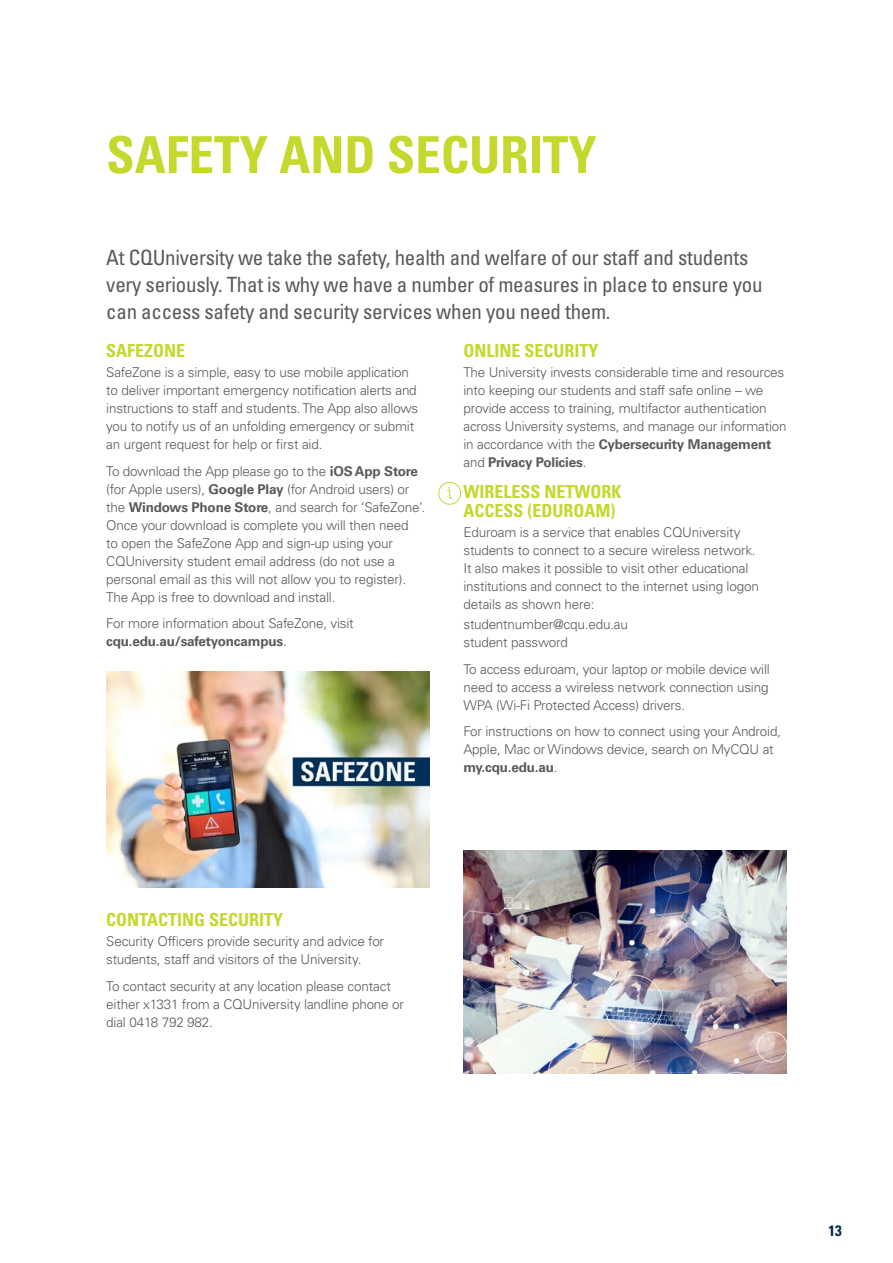
<style>
.page{position:relative;width:893px;height:1263px;background:#fff}
.page>*{position:absolute;margin:0;border:0;box-sizing:border-box;transform-origin:0 0}
.t1{font:700 condensed 51px "Univers LT Std";color:#c4d82e}
.t2{font:condensed 21px/27px "Univers LT Std";letter-spacing:-.015em;color:#58595b}
.t3{font:700 condensed 18px/19.5px "Univers LT Std";color:#c4d82e}
.t4{font:700 condensed 15px "Univers LT Std";color:#002a4e}
.t5{font:300 13.5px/18px "Univers LT Std";letter-spacing:-.015em;color:#58595b}
.s1{font-weight:700}
</style>
<div class="page">
<img style="left:106px;top:672px;width:323px;height:215px">
<img style="left:463px;top:851px;width:324px;height:222px">
<div style="left:438px;top:482px;width:23px;height:23px;border:1px solid #c4d82e;border-radius:50%"></div>
<svg style="left:447px;top:487px;width:6px;height:12px"></svg>
<h1 class="t1" style="left:106px;top:124px;width:492px">SAFETY AND SECURITY</h1>
<h2 class="t2" style="left:106px;top:243px;width:658px">At CQUniversity we take the safety, health and welfare of our staff and students very seriously. That is why we have a number of measures in place to ensure you can access safety and security services when you need them.</h2>
<h3 class="t3" style="left:106px;top:341px;width:81px">SAFEZONE</h3>
<p class="t5" style="left:106px;top:364px;width:313px">SafeZone is a simple, easy to use mobile application to deliver important emergency notification alerts and instructions to staff and students. The App also allows you to notify us of an unfolding emergency or submit an urgent request for help or first aid.</p>
<p class="t5" style="left:106px;top:462px;width:320px">To download the App please go to the <span class="s1">iOS App Store </span>(for Apple users), <span class="s1">Google Play</span> (for Android users) or the <span class="s1">Windows Phone Store</span>, and search for ‘SafeZone’.<br>Once your download is complete you will then need<br>to open the SafeZone App and sign-up using your CQUniversity student email address (do not use a personal email as this will not allow you to register).<br>The App is free to download and install.</p>
<p class="t5" style="left:106px;top:615px;width:249px">For more information about SafeZone, visit <span class="s1">cqu.edu.au/safetyoncampus</span>.</p>
<h3 class="t3" style="left:463px;top:341px;width:137px">ONLINE SECURITY</h3>
<p class="t5" style="left:463px;top:364px;width:325px">The University invests considerable time and resources into keeping our students and staff safe online – we provide access to training, multifactor authentication across University systems, and manage our information in accordance with the <span class="s1">Cybersecurity Management </span>and <span class="s1">Privacy Policies</span>.</p>
<h3 class="t3" style="left:463px;top:481px;width:160px">WIRELESS NETWORK<br>ACCESS (EDUROAM)</h3>
<p class="t5" style="left:463px;top:523px;width:297px">Eduroam is a service that enables CQUniversity students to connect to a secure wireless network.<br>It also makes it possible to visit other educational institutions and connect to the internet using logon details as shown here:</p>
<p class="t5" style="left:463px;top:615px;width:166px">studentnumber@cqu.edu.au student password</p>
<p class="t5" style="left:463px;top:660px;width:308px;text-align:justify">To access eduroam, your laptop or mobile device will need to access a wireless network connection using WPA (Wi-Fi Protected Access) drivers.</p>
<p class="t5" style="left:463px;top:722px;width:319px">For instructions on how to connect using your Android,<br>Apple, Mac or Windows device, search on MyCQU at <span class="s1">my.cqu.edu.au</span>.</p>
<h3 class="t3" style="left:106px;top:910px;width:178px">CONTACTING SECURITY</h3>
<p class="t5" style="left:106px;top:932px;width:279px">Security Officers provide security and advice for students, staff and visitors of the University.</p>
<p class="t5" style="left:106px;top:977px;width:299px">To contact security at any location please contact either x1331 from a CQUniversity landline phone or dial 0418 792 982.</p>
<p class="t4" style="left:829px;top:1221px;width:15px">13</p>
</div>
